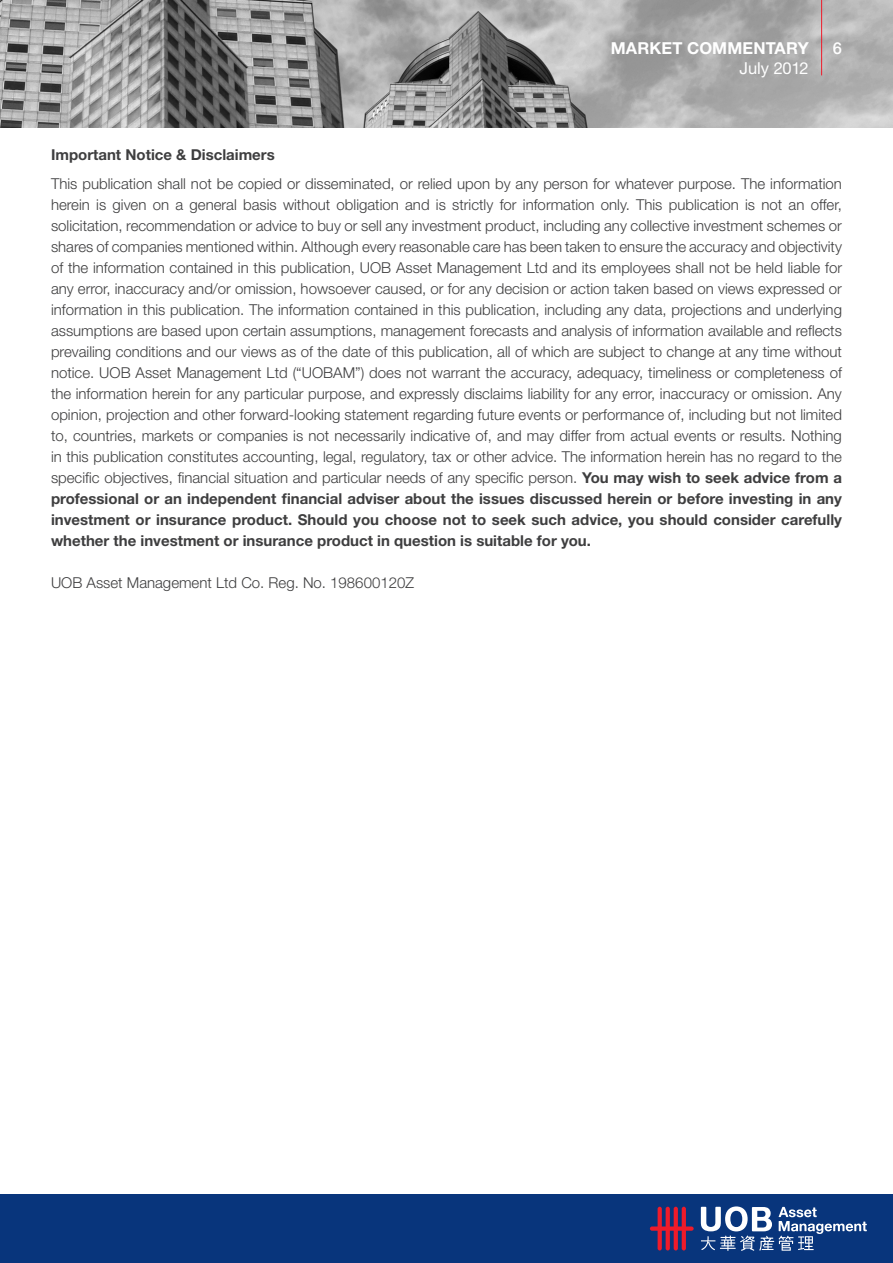
<style>
.page{position:relative;width:893px;height:1263px;background:#fff}
.page>*{position:absolute;margin:0;border:0;box-sizing:border-box;transform-origin:0 0}
.t1{font:700 16.5px "Helvetica Neue LT Std";letter-spacing:.01em;color:#fff}
.t2{font:16.5px "Helvetica Neue LT Std";letter-spacing:-.01em;color:#fff}
.t3{font:500 16.5px "Helvetica Neue LT Std";color:#fff}
.t4{font:300 15px/21px "Helvetica Neue LT Std";color:#3e3e3f;text-align:justify}
.t5{font:700 15px "Helvetica Neue LT Std";color:#3e3e3f}
.s1{font-weight:700}
</style>
<div class="page">
<img style="left:0;top:0;width:893px;height:128px">
<hr style="left:821px;top:0;width:1px;height:75px;background:#ee1b2a">
<div style="left:0;top:1194px;width:893px;height:69px;background:#08357c"></div>
<svg style="left:650px;top:1207px;width:44px;height:43px"></svg>
<svg style="left:701px;top:1206px;width:166px;height:45px"></svg>
<p class="t1" style="left:611px;top:38px;width:199px">MARKET COMMENTARY</p>
<p class="t3" style="left:833px;top:39px;width:11px">6</p>
<p class="t2" style="left:739px;top:58px;width:71px">July 2012</p>
<p class="t5" style="left:51px;top:145px;width:225px">Important Notice &amp; Disclaimers</p>
<p class="t4" style="left:51px;top:173px;width:792px">This publication shall not be copied or disseminated, or relied upon by any person for whatever purpose. The information herein is given on a general basis without obligation and is strictly for information only. This publication is not an offer, solicitation, recommendation or advice to buy or sell any investment product, including any collective investment schemes or shares of companies mentioned within. Although every reasonable care has been taken to ensure the accuracy and objectivity of the information contained in this publication, UOB Asset Management Ltd and its employees shall not be held liable for any error, inaccuracy and/or omission, howsoever caused, or for any decision or action taken based on views expressed or information in this publication. The information contained in this publication, including any data, projections and underlying assumptions are based upon certain assumptions, management forecasts and analysis of information available and reflects prevailing conditions and our views as of the date of this publication, all of which are subject to change at any time without notice. UOB Asset Management Ltd (“UOBAM”) does not warrant the accuracy, adequacy, timeliness or completeness of the information herein for any particular purpose, and expressly disclaims liability for any error, inaccuracy or omission. Any opinion, projection and other forward-looking statement regarding future events or performance of, including but not limited to, countries, markets or companies is not necessarily indicative of, and may differ from actual events or results. Nothing in this publication constitutes accounting, legal, regulatory, tax or other advice. The information herein has no regard to the specific objectives, financial situation and particular needs of any specific person. <span class="s1">You may wish to seek advice from a professional or an independent financial adviser about the issues discussed herein or before investing in any investment or insurance product. Should you choose not to seek such advice, you should consider carefully whether the investment or insurance product in question is suitable for you.</span></p>
<p class="t4" style="left:51px;top:572px;width:364px">UOB Asset Management Ltd Co. Reg. No. 198600120Z</p>
</div>
